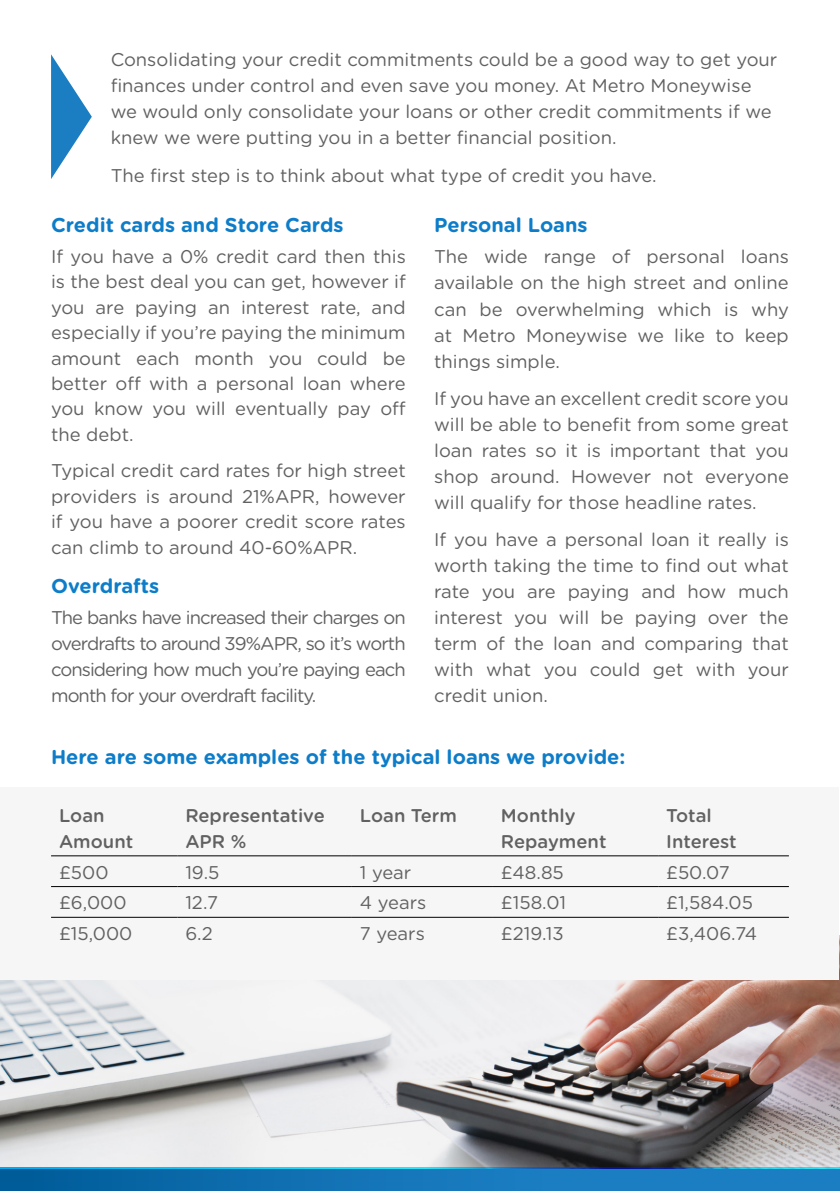
<style>
.page{position:relative;width:840px;height:1191px;background:#fff}
.page>*{position:absolute;margin:0;border:0;box-sizing:border-box;transform-origin:0 0}
.t1{font:700 20px "Gotham Rounded";color:#0d7dc9}
.t2{font:18.4px/26px "Gotham Rounded";color:#606160;text-align:justify}
.t3{font:500 18.4px/26px "Gotham Rounded";color:#606160}
</style>
<div class="page">
<img style="left:0;top:980px;width:839px;height:187px">
<div style="left:0;top:1167px;width:839px;height:24px;background:linear-gradient(to right,#04619f,#2285cc)"></div>
<div style="left:0;top:787px;width:838px;height:193px;background:#f6f6f6"></div>
<hr style="left:51px;top:855px;width:126px;height:1px;background:#000">
<hr style="left:177px;top:855px;width:174px;height:1px;background:#000">
<hr style="left:351px;top:855px;width:141px;height:1px;background:#000">
<hr style="left:492px;top:855px;width:165px;height:1px;background:#000">
<hr style="left:657px;top:855px;width:131px;height:1px;background:#000">
<hr style="left:51px;top:886px;width:126px;height:1px;background:#000">
<hr style="left:177px;top:886px;width:174px;height:1px;background:#000">
<hr style="left:351px;top:886px;width:141px;height:1px;background:#000">
<hr style="left:492px;top:886px;width:165px;height:1px;background:#000">
<hr style="left:657px;top:886px;width:131px;height:1px;background:#000">
<hr style="left:51px;top:917px;width:126px;height:1px;background:#000">
<hr style="left:177px;top:917px;width:174px;height:1px;background:#000">
<hr style="left:351px;top:917px;width:141px;height:1px;background:#000">
<hr style="left:492px;top:917px;width:165px;height:1px;background:#000">
<hr style="left:657px;top:917px;width:131px;height:1px;background:#000">
<svg style="left:51px;top:54px;width:41px;height:125px"></svg>
<p class="t2" style="left:111px;top:46px;width:668px;text-align:left">Consolidating your credit commitments could be a good way to get your finances under control and even save you money. At Metro Moneywise we would only consolidate your loans or other credit commitments if we knew we were putting you in a better financial position.</p>
<p class="t2" style="left:111px;top:161px;width:547px">The first step is to think about what type of credit you have.</p>
<p class="t1" style="left:51px;top:210px;width:294px">Credit cards and Store Cards</p>
<p class="t2" style="left:51px;top:243px;width:356px;line-height:25.4px">If you have a 0% credit card then this is the best deal you can get, however if you are paying an interest rate, and especially if you’re paying the minimum amount each month you could be better off with a personal loan where you know you will eventually pay off the debt.</p>
<p class="t2" style="left:51px;top:457px;width:356px;line-height:25.4px">Typical credit card rates for high street providers is around 21%APR, however if you have a poorer credit score rates can climb to around 40-60%APR.</p>
<p class="t1" style="left:51px;top:571px;width:109px">Overdrafts</p>
<p class="t2" style="left:51px;top:604px;width:356px">The banks have increased their charges on overdrafts to around 39%APR, so it’s worth considering how much you’re paying each month for your overdraft facility.</p>
<p class="t1" style="left:434px;top:210px;width:155px">Personal Loans</p>
<p class="t2" style="left:434px;top:243px;width:356px">The wide range of personal loans available on the high street and online can be overwhelming which is why at Metro Moneywise we like to keep things simple.</p>
<p class="t2" style="left:434px;top:384px;width:356px">If you have an excellent credit score you will be able to benefit from some great loan rates so it is important that you shop around. However not everyone will qualify for those headline rates.</p>
<p class="t2" style="left:434px;top:526px;width:356px">If you have a personal loan it really is worth taking the time to find out what rate you are paying and how much interest you will be paying over the term of the loan and comparing that with what you could get with your credit union.</p>
<p class="t1" style="left:51px;top:742px;width:575px">Here are some examples of the typical loans we provide:</p>
<p class="t3" style="left:59px;top:801px;width:76px">Loan<br>Amount</p>
<p class="t3" style="left:185px;top:801px;width:141px">Representative<br>APR %</p>
<p class="t3" style="left:359px;top:801px;width:99px">Loan Term</p>
<p class="t3" style="left:500px;top:801px;width:107px">Monthly<br>Repayment</p>
<p class="t3" style="left:665px;top:801px;width:72px">Total<br>Interest</p>
<p class="t2" style="left:59px;top:858px;width:51px">£500</p>
<p class="t2" style="left:185px;top:858px;width:36px">19.5</p>
<p class="t2" style="left:359px;top:858px;width:53px">1 year</p>
<p class="t2" style="left:500px;top:858px;width:64px">£48.85</p>
<p class="t2" style="left:665px;top:858px;width:65px">£50.07</p>
<p class="t2" style="left:59px;top:889px;width:69px">£6,000</p>
<p class="t2" style="left:185px;top:889px;width:34px">12.7</p>
<p class="t2" style="left:359px;top:889px;width:68px">4 years</p>
<p class="t2" style="left:500px;top:889px;width:67px">£158.01</p>
<p class="t2" style="left:665px;top:889px;width:88px">£1,584.05</p>
<p class="t2" style="left:59px;top:919px;width:75px">£15,000</p>
<p class="t2" style="left:185px;top:919px;width:29px">6.2</p>
<p class="t2" style="left:359px;top:919px;width:66px">7 years</p>
<p class="t2" style="left:500px;top:919px;width:64px">£219.13</p>
<p class="t2" style="left:665px;top:919px;width:92px">£3,406.74</p>
</div>
